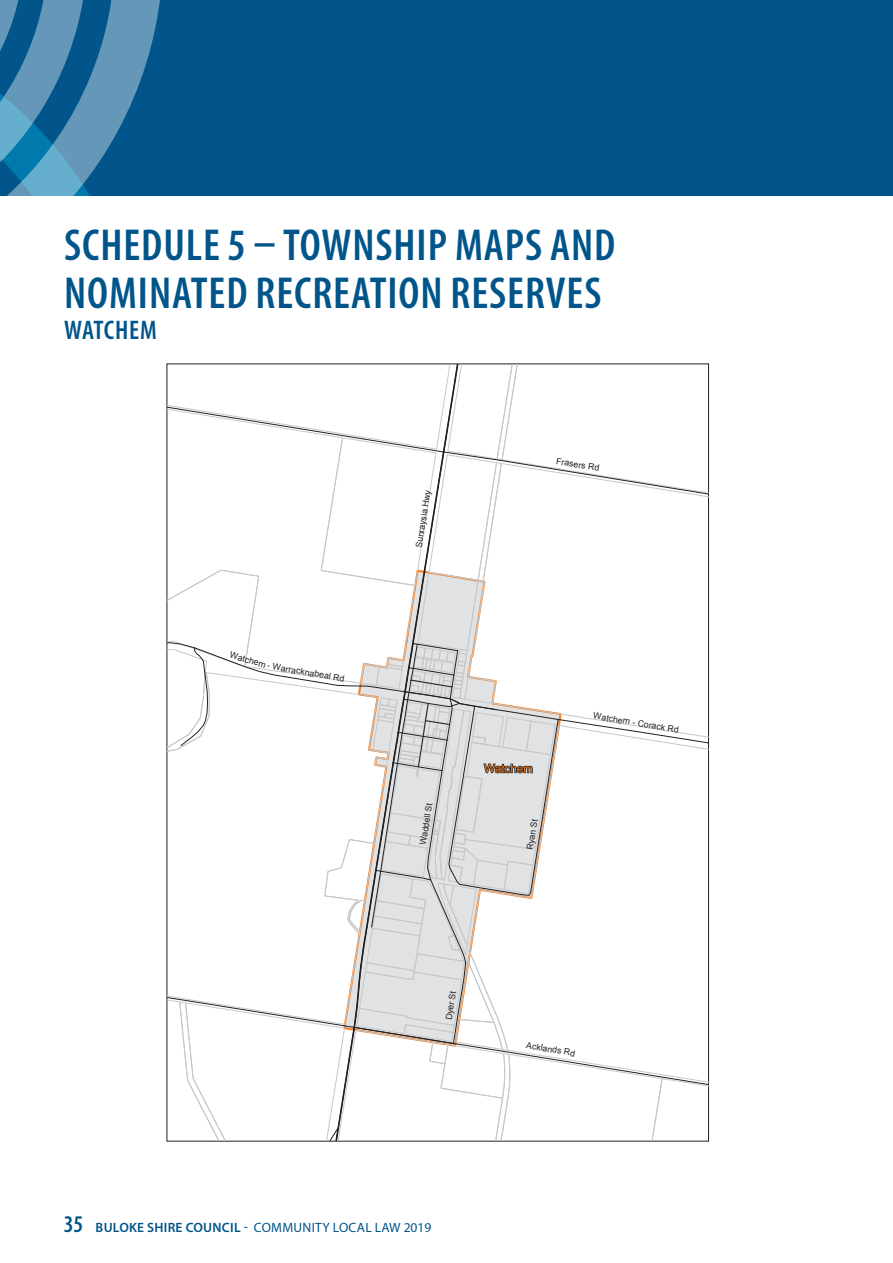
<style>
.page{position:relative;width:893px;height:1263px;background:#fff}
.page>*{position:absolute;margin:0;border:0;box-sizing:border-box;transform-origin:0 0}
.t1{font:600 condensed 45px/48px "Myriad Pro";letter-spacing:.02em;color:#01558a}
.t2{font:600 condensed 27px "Myriad Pro";letter-spacing:.02em;color:#01558a}
.t3{font:13.5px "Myriad Pro";letter-spacing:.02em;color:#01558a}
.t4{font:8.7px "Arial";color:#231f20}
.s1{font-weight:600;font-stretch:condensed;font-size:24px}
.s2{font-weight:600}
</style>
<div class="page">
<div style="left:0;top:0;width:893px;height:196px;background:#01558a"></div>
<svg style="left:167px;top:364px;width:541px;height:777px"></svg>
<svg style="left:0;top:0;width:160px;height:196px"></svg>
<h1 class="t1" style="left:64px;top:220px;width:553px">SCHEDULE 5 – TOWNSHIP MAPS AND<br>NOMINATED RECREATION RESERVES</h1>
<h2 class="t2" style="left:64px;top:314px;width:94px">WATCHEM</h2>
<p class="t4" style="left:232px;top:648px;width:39px;rotate:18deg">Watchem</p>
<p class="t4" style="left:268px;top:659px;width:80px;rotate:10deg">- Warracknabeal Rd</p>
<p class="t4" style="left:413px;top:547px;width:60px;rotate:-81deg">Sunraysia Hwy</p>
<p class="t4" style="left:417px;top:844px;width:44px;rotate:-81deg">Waddell St</p>
<p class="t4" style="left:443px;top:1019px;width:31px;rotate:-81deg">Dyer St</p>
<h3 class="t3" style="left:64px;top:1219px;width:369px"><span class="s1">35</span> <span class="s2">BULOKE SHIRE COUNCIL</span> - COMMUNITY LOCAL LAW 2019</h3>
<p class="t4" style="left:557px;top:455px;width:45px;rotate:10deg">Frasers Rd</p>
<p class="t4" style="left:524px;top:849px;width:33px;rotate:-81deg">Ryan St</p>
<p class="t4" style="left:594px;top:709px;width:88px;rotate:10deg">Watchem - Corack Rd</p>
<p class="t4" style="left:527px;top:1039px;width:51px;rotate:10deg">Acklands Rd</p>
</div>
